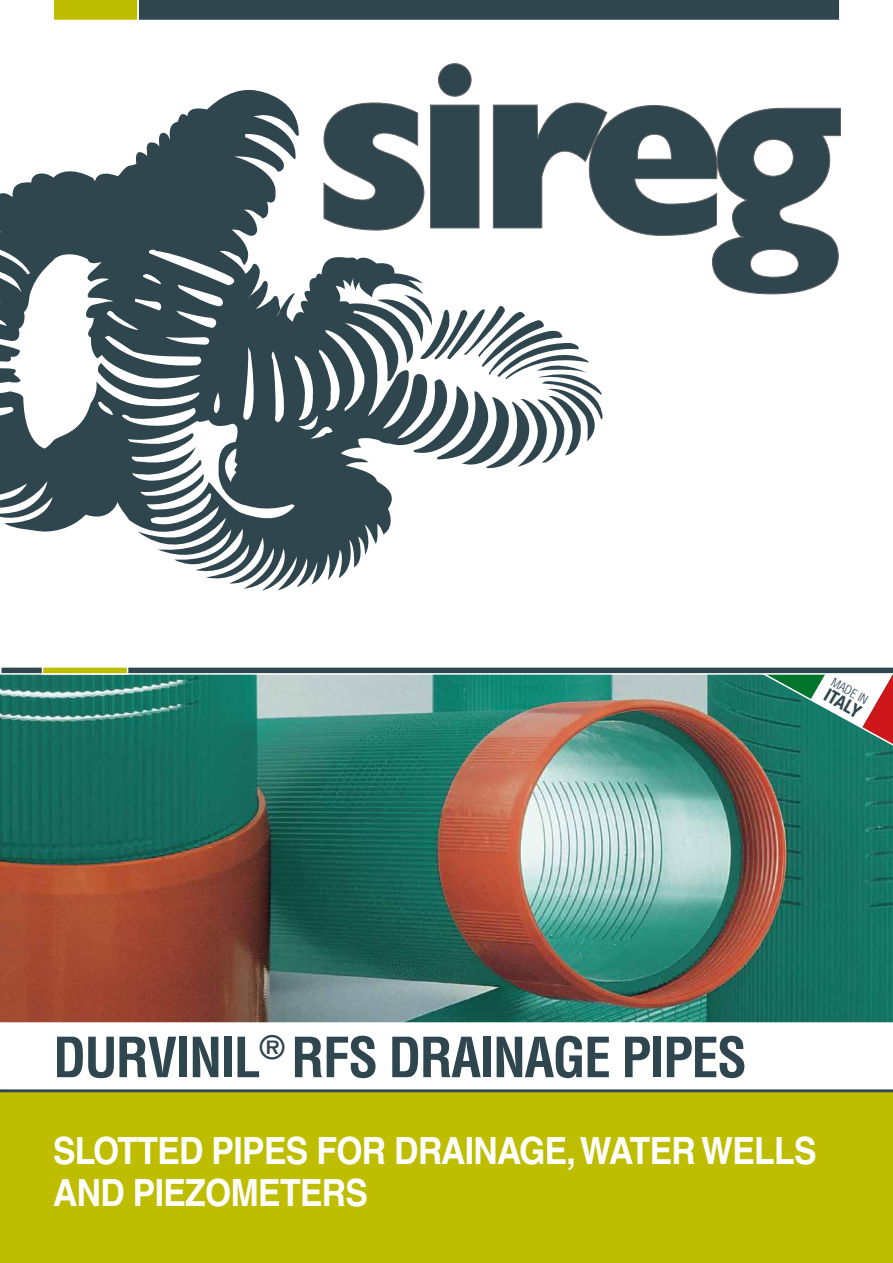
<style>
.page{position:relative;width:893px;height:1263px;background:#fff}
.page>*{position:absolute;margin:0;border:0;box-sizing:border-box;transform-origin:0 0}
.t1{font:700 condensed 54px "Helvetica LT Std";letter-spacing:-.03em;color:#2f464f}
.t2{font:700 37.5px/42px "Helvetica LT Std";letter-spacing:-.02em;color:#fff;scale:.9 1}
.t3{font:700 condensed 18.45px "Helvetica Neue LT Com";color:#2f464f}
.t4{font:300 condensed 12.75px "Helvetica Neue LT Com";color:#2f464f}
</style>
<div class="page">
<svg style="left:0;top:89px;width:603px;height:502px"></svg>
<svg style="left:324px;top:63px;width:517px;height:231px"></svg>
<svg style="left:53px;top:0;width:787px;height:20px;background:#415549"></svg>
<img style="left:0;top:758px;width:893px;height:265px">
<img style="left:0;top:667px;width:893px;height:91px">
<div style="left:42px;top:666px;width:86px;height:9px;background:#bebd00;border:2px solid #fff"></div>
<div style="left:0;top:1091px;width:893px;height:172px;background:#bebd00"></div>
<hr style="left:0;top:1089px;width:893px;height:3px;background:#2f464f">
<p class="t4" style="left:836px;top:675px;width:41px;rotate:30deg">MADE IN</p>
<p class="t3" style="left:831px;top:684px;width:41px;rotate:30deg">ITALY</p>
<h1 class="t1" style="left:53px;top:1024px;width:695px">DURVINIL<sup>®</sup> RFS DRAINAGE PIPES</h1>
<p class="t2" style="left:53px;top:1129px;width:850px">SLOTTED PIPES FOR DRAINAGE, WATER WELLS<br>AND PIEZOMETERS</p>
</div>
